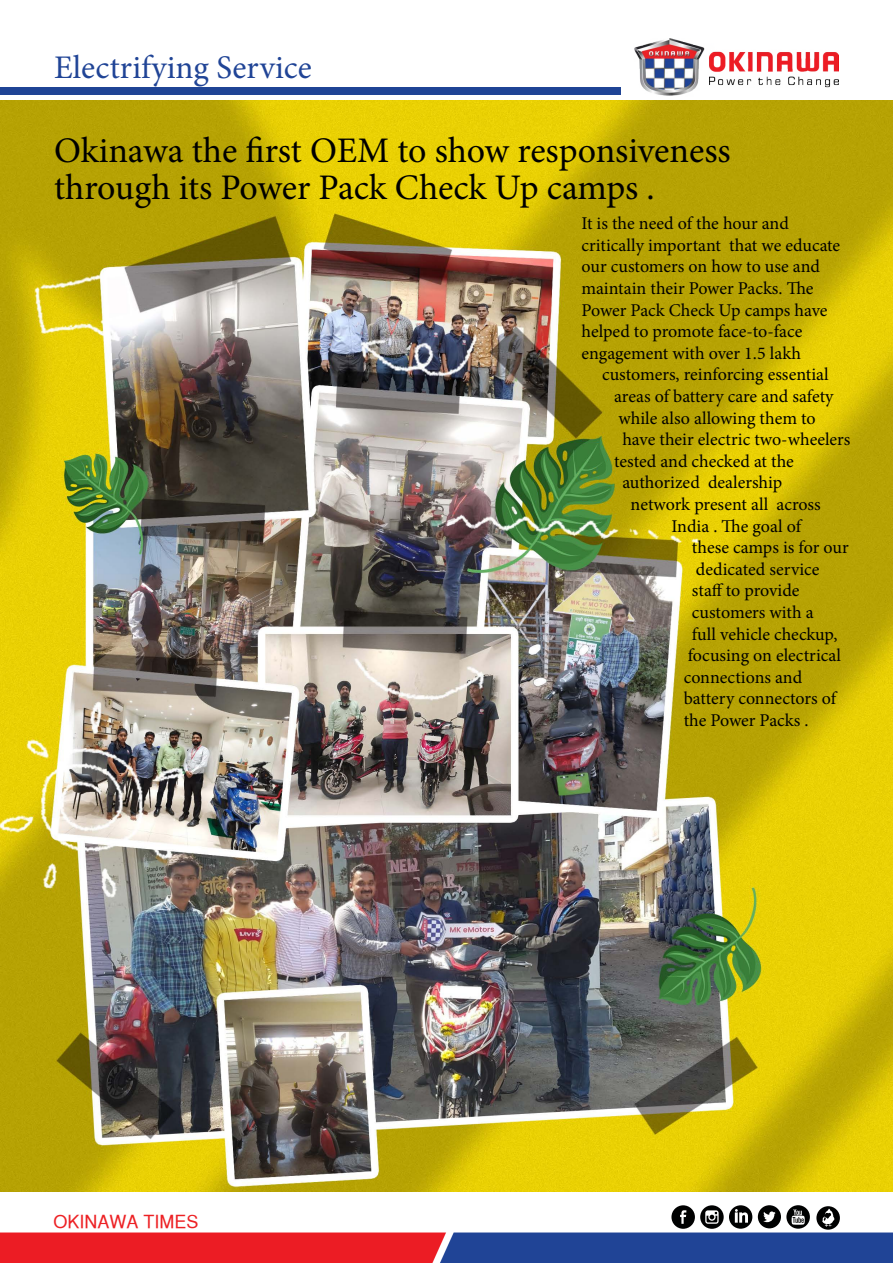
<style>
.page{position:relative;width:893px;height:1263px;background:#fff}
.page>*{position:absolute;margin:0;border:0;box-sizing:border-box;transform-origin:0 0}
.t1{font:36px/37.2px "Minion Pro";letter-spacing:-.005em;color:#000}
.t2{font:33px "Minion Pro";letter-spacing:.005em;color:#204496}
.t3{font:18px/21.6px "Minion Pro";letter-spacing:-.005em;color:#000}
.t4{font:18px "Sans Serif";color:#ed2124}
</style>
<div class="page">
<img style="left:634px;top:39px;width:205px;height:57px">
<img style="left:0;top:1218px;width:893px;height:45px">
<svg style="left:671px;top:1205px;width:81px;height:24px"></svg>
<svg style="left:758px;top:1205px;width:52px;height:24px"></svg>
<svg style="left:816px;top:1206px;width:24px;height:24px"></svg>
<div style="left:0;top:87px;width:621px;height:7px;background:#1f4495"></div>
<img style="left:0;top:100px;width:893px;height:1091px">
<h2 class="t2" style="left:54px;top:45px;width:259px">Electrifying Service</h2>
<h1 class="t1" style="left:54px;top:132px;width:678px">Okinawa the first OEM to show responsiveness through its Power Pack Check Up camps .</h1>
<p class="t3" style="left:582px;top:213px;width:260px">It is the need of the hour and critically important that we educate our customers on how to use and maintain their Power Packs. The<br>Power Pack Check Up camps have helped to promote face-to-face engagement with over 1.5 lakh</p>
<p class="t3" style="left:602px;top:364px;width:228px">customers, reinforcing essential</p>
<p class="t3" style="left:614px;top:385px;width:221px">areas of battery care and safety</p>
<p class="t3" style="left:618px;top:407px;width:199px">while also allowing them to</p>
<p class="t3" style="left:622px;top:429px;width:229px">have their electric two-wheelers</p>
<p class="t3" style="left:614px;top:450px;width:181px">tested and checked at the</p>
<p class="t3" style="left:622px;top:472px;width:161px">authorized dealership</p>
<p class="t3" style="left:631px;top:493px;width:192px">network present all across</p>
<p class="t3" style="left:671px;top:515px;width:131px">India . The goal of</p>
<p class="t3" style="left:692px;top:537px;width:158px">these camps is for our</p>
<p class="t3" style="left:696px;top:558px;width:125px">dedicated service</p>
<p class="t3" style="left:692px;top:580px;width:109px">staff to provide</p>
<p class="t3" style="left:692px;top:601px;width:123px">customers with a</p>
<p class="t3" style="left:692px;top:623px;width:147px">full vehicle checkup,</p>
<p class="t3" style="left:688px;top:645px;width:155px">focusing on electrical</p>
<p class="t3" style="left:684px;top:666px;width:120px">connections and</p>
<p class="t3" style="left:684px;top:688px;width:154px">battery connectors of</p>
<p class="t3" style="left:684px;top:709px;width:126px">the Power Packs .</p>
<p class="t4" style="left:54px;top:1211px;width:147px">OKINAWA TIMES</p>
</div>
